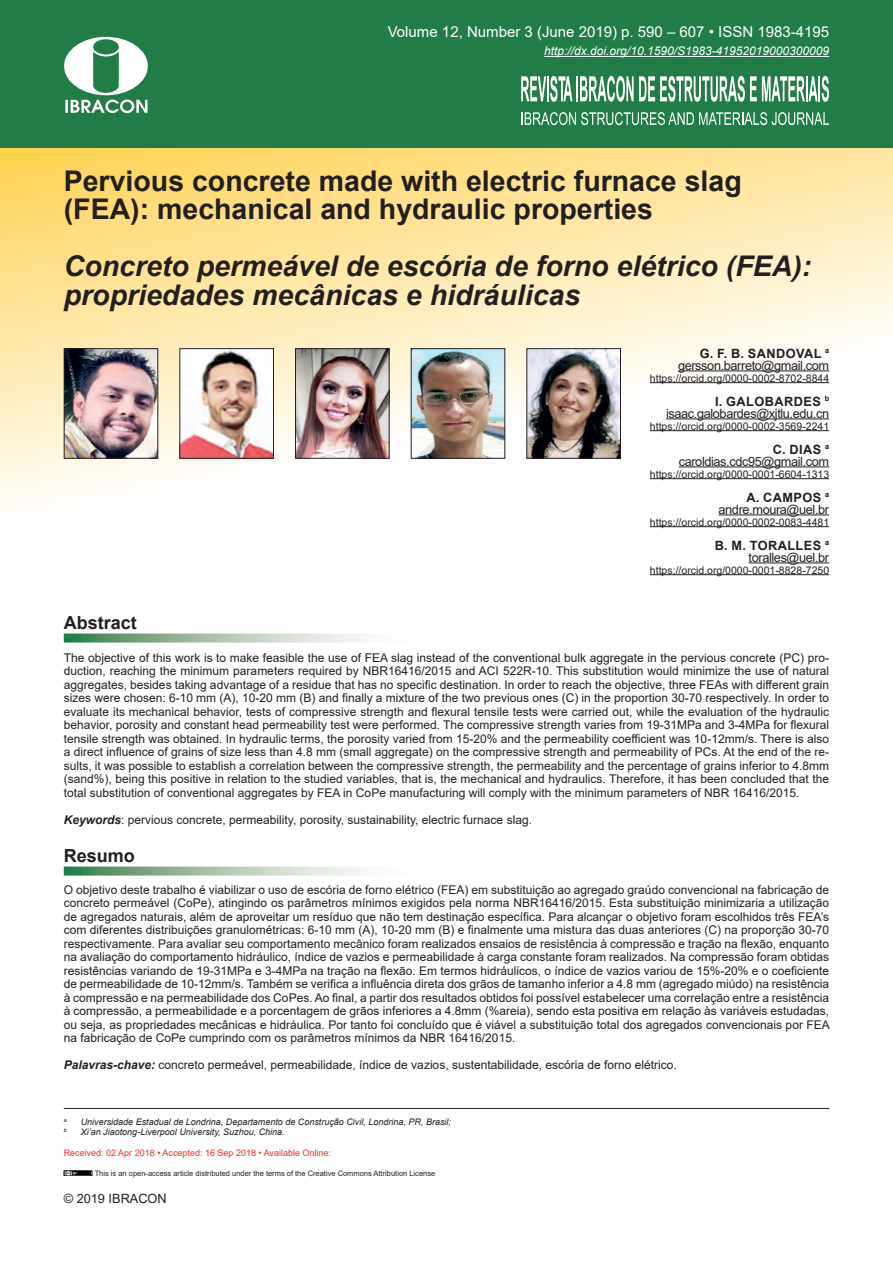
<style>
.page{position:relative;width:893px;height:1263px;background:#fff}
.page>*{position:absolute;margin:0;border:0;box-sizing:border-box;transform-origin:0 0}
.t1{font:700 28.5px/28.5px "Arial";color:#231f20}
.t2{font:italic 700 28.5px/28.5px "Arial";color:#231f20}
.t3{font:700 18px "Arial";color:#231f20}
.t4{font:15px "Arial";color:#fff}
.t5{font:12.75px/12px "Arial";letter-spacing:-.03em;color:#231f20;text-align:right}
.t6{font:12.75px "Arial";color:#231f20}
.t7{font:12px/13.5px "Arial";color:#231f20;text-align:justify}
.t8{font:italic 12px "Arial";color:#fff}
.t9{font:10.5px "Arial";color:#231f20}
.t10{font:italic 9px "Arial";color:#231f20}
.t11{font:9px "Arial";color:#ee2f2d}
.t12{font:7.5px "Arial";color:#231f20}
.t13{font:italic 5.25px "Arial";color:#231f20}
.s1{font-weight:700}
.s2{font-weight:700;font-style:italic}
</style>
<div class="page">
<svg style="left:0;top:148px;width:893px;height:428px"></svg>
<div style="left:0;top:0;width:893px;height:148px;background:#217c47"></div>
<svg style="left:64px;top:37px;width:84px;height:76px"></svg>
<svg style="left:521px;top:76px;width:51px;height:26px"></svg>
<hr style="left:576px;top:76px;width:2px;height:25px;background:#fff">
<svg style="left:580px;top:76px;width:249px;height:26px"></svg>
<svg style="left:521px;top:112px;width:308px;height:13px"></svg>
<hr style="left:544px;top:56px;width:285px;height:1px;background:#fff">
<hr style="left:64px;top:1108px;width:765px;height:1px;background:#231f20">
<hr style="left:65px;top:1171px;width:26px;height:4px;background:#040503">
<svg style="left:65px;top:1171px;width:12px;height:4px"></svg>
<hr style="left:678px;top:370px;width:151px;height:1px;background:#231f20">
<hr style="left:650px;top:382px;width:179px;height:1px;background:#231f20">
<hr style="left:666px;top:418px;width:163px;height:1px;background:#231f20">
<hr style="left:650px;top:430px;width:179px;height:1px;background:#231f20">
<hr style="left:679px;top:466px;width:150px;height:1px;background:#231f20">
<hr style="left:650px;top:478px;width:179px;height:1px;background:#231f20">
<hr style="left:719px;top:514px;width:110px;height:1px;background:#231f20">
<hr style="left:650px;top:526px;width:179px;height:1px;background:#231f20">
<hr style="left:749px;top:562px;width:80px;height:1px;background:#231f20">
<hr style="left:650px;top:574px;width:179px;height:1px;background:#231f20">
<svg style="left:64px;top:633px;width:299px;height:9px;background:#a7c2ac"></svg>
<svg style="left:64px;top:866px;width:299px;height:9px;background:#a8c3ac"></svg>
<img style="left:66px;top:350px;width:90px;height:107px">
<div style="left:64px;top:348px;width:94px;height:111px;border:1px solid #231f20"></div>
<img style="left:297px;top:350px;width:90px;height:107px">
<div style="left:295px;top:348px;width:94px;height:111px;border:1px solid #231f20"></div>
<img style="left:181px;top:350px;width:91px;height:107px">
<div style="left:179px;top:348px;width:95px;height:111px;border:1px solid #231f20"></div>
<img style="left:413px;top:350px;width:90px;height:107px">
<div style="left:411px;top:348px;width:94px;height:111px;border:1px solid #231f20"></div>
<img style="left:528px;top:350px;width:91px;height:107px">
<div style="left:526px;top:348px;width:95px;height:111px;border:1px solid #231f20"></div>
<p class="t4" style="left:388px;top:22px;width:443px">Volume 12, Number 3 (June 2019) p. 590 – 607 • ISSN 1983-4195</p>
<p class="t8" style="left:544px;top:43px;width:286px">http://dx.doi.org/10.1590/S1983-41952019000300009</p>
<h1 class="t1" style="left:64px;top:167px;width:679px">Pervious concrete made with electric furnace slag (FEA): mechanical and hydraulic properties</h1>
<h1 class="t2" style="left:64px;top:253px;width:749px">Concreto permeável de escória de forno elétrico (FEA): propriedades mecânicas e hidráulicas</h1>
<h2 class="t3" style="left:64px;top:610px;width:75px">Abstract</h2>
<p class="t5" style="left:678px;top:347px;width:153px"><span class="s1">G. F. B. SANDOVAL</span> <sup>a </sup>gersson.barreto@gmail.com</p>
<p class="t9" style="left:650px;top:371px;width:181px">https://orcid.org/0000-0002-8702-8844</p>
<p class="t5" style="left:666px;top:395px;width:165px"><span class="s1">I. GALOBARDES</span> <sup>b </sup>isaac.galobardes@xjtlu.edu.cn</p>
<p class="t9" style="left:650px;top:419px;width:181px">https://orcid.org/0000-0002-3569-2241</p>
<p class="t5" style="left:679px;top:443px;width:152px"><span class="s1">C. DIAS</span> <sup>a </sup>caroldias.cdc95@gmail.com</p>
<p class="t9" style="left:650px;top:467px;width:181px">https://orcid.org/0000-0001-6604-1313</p>
<p class="t5" style="left:719px;top:491px;width:112px"><span class="s1">A. CAMPOS</span> <sup>a </sup>andre.moura@uel.br</p>
<p class="t9" style="left:650px;top:515px;width:181px">https://orcid.org/0000-0002-0083-4481</p>
<p class="t5" style="left:715px;top:539px;width:116px"><span class="s1">B. M. TORALLES</span> <sup>a </sup>toralles@uel.br</p>
<p class="t9" style="left:650px;top:563px;width:181px">https://orcid.org/0000-0001-8828-7250</p>
<p class="t7" style="left:64px;top:651px;width:767px">The objective of this work is to make feasible the use of FEA slag instead of the conventional bulk aggregate in the pervious concrete (PC) pro&shy;duction, reaching the minimum parameters required by NBR16416/2015 and ACI 522R-10. This substitution would minimize the use of natural aggregates, besides taking advantage of a residue that has no specific destination. In order to reach the objective, three FEAs with different grain sizes were chosen: 6-10 mm (A), 10-20 mm (B) and finally a mixture of the two previous ones (C) in the proportion 30-70 respectively. In order to evaluate its mechanical behavior, tests of compressive strength and flexural tensile tests were carried out, while the evaluation of the hydraulic behavior, porosity and constant head permeability test were performed. The compressive strength varies from 19-31MPa and 3-4MPa for flexural tensile strength was obtained. In hydraulic terms, the porosity varied from 15-20% and the permeability coefficient was 10-12mm/s. There is also a direct influence of grains of size less than 4.8 mm (small aggregate) on the compressive strength and permeability of PCs. At the end of the re&shy;sults, it was possible to establish a correlation between the compressive strength, the permeability and the percentage of grains inferior to 4.8mm (sand%), being this positive in relation to the studied variables, that is, the mechanical and hydraulics. Therefore, it has been concluded that the total substitution of conventional aggregates by FEA in CoPe manufacturing will comply with the minimum parameters of NBR 16416/2015.</p>
<p class="t7" style="left:64px;top:813px;width:470px"><span class="s2">Keywords</span>: pervious concrete, permeability, porosity, sustainability, electric furnace slag.</p>
<h2 class="t3" style="left:64px;top:843px;width:73px">Resumo</h2>
<p class="t7" style="left:64px;top:883px;width:767px">O objetivo deste trabalho é viabilizar o uso de escória de forno elétrico (FEA) em substituição ao agregado graúdo convencional na fabricação de concreto permeável (CoPe), atingindo os parâmetros mínimos exigidos pela norma NBR16416/2015. Esta substituição minimizaria a utilização de agregados naturais, além de aproveitar um resíduo que não tem destinação específica. Para alcançar o objetivo foram escolhidos três FEA’s com diferentes distribuições granulométricas: 6-10 mm (A), 10-20 mm (B) e finalmente uma mistura das duas anteriores (C) na proporção 30-70 respectivamente. Para avaliar seu comportamento mecânico foram realizados ensaios de resistência à compressão e tração na flexão, enquanto na avaliação do comportamento hidráulico, índice de vazios e permeabilidade à carga constante foram realizados. Na compressão foram obtidas resistências variando de 19-31MPa e 3-4MPa na tração na flexão. Em termos hidráulicos, o índice de vazios variou de 15%-20% e o coeficiente de permeabilidade de 10-12mm/s. Também se verifica a influência direta dos grãos de tamanho inferior a 4.8 mm (agregado miúdo) na resistência à compressão e na permeabilidade dos CoPes. Ao final, a partir dos resultados obtidos foi possível estabelecer uma correlação entre a resistência à compressão, a permeabilidade e a porcentagem de grãos inferiores a 4.8mm (%areia), sendo esta positiva em relação às variáveis estudadas, ou seja, as propriedades mecânicas e hidráulica. Por tanto foi concluído que é viável a substituição total dos agregados convencionais por FEA na fabricação de CoPe cumprindo com os parâmetros mínimos da NBR 16416/2015.</p>
<p class="t7" style="left:64px;top:1058px;width:614px"><span class="s2">Palavras-chave:</span> concreto permeável, permeabilidade, índice de vazios, sustentabilidade, escória de forno elétrico.</p>
<p class="t13" style="left:64px;top:1117px;width:4px">a</p>
<p class="t10" style="left:81px;top:1116px;width:372px">Universidade Estadual de Londrina, Departamento de Construção Civil, Londrina, PR, Brasil;</p>
<p class="t13" style="left:64px;top:1127px;width:4px">b</p>
<p class="t10" style="left:81px;top:1126px;width:205px">Xi’an Jiaotong-Liverpool University, Suzhou, China.</p>
<p class="t11" style="left:64px;top:1147px;width:269px">Received: 02 Apr 2018 • Accepted: 16 Sep 2018 • Available Online:</p>
<p class="t12" style="left:95px;top:1168px;width:342px">This is an open-access article distributed under the terms of the Creative Commons Attribution License</p>
<p class="t6" style="left:64px;top:1190px;width:104px">© 2019 IBRACON</p>
</div>
